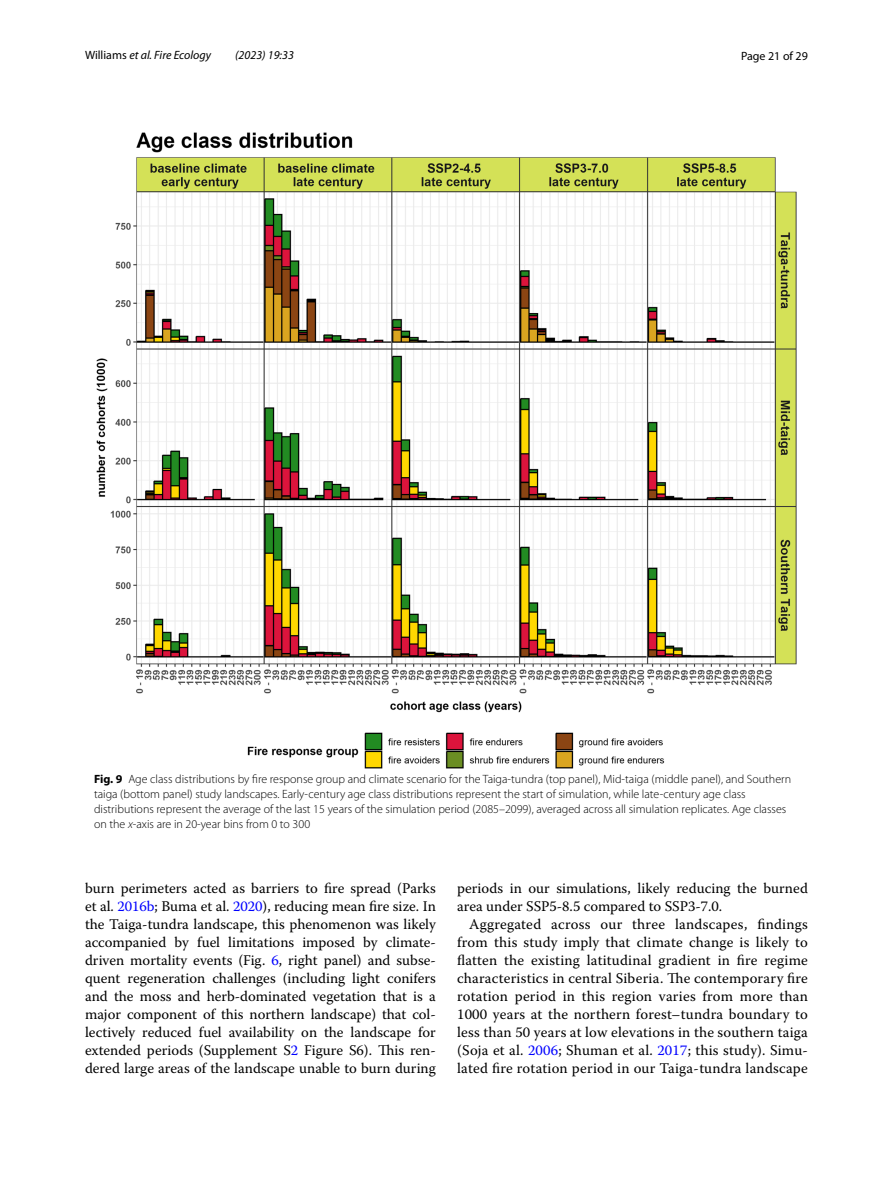
<style>
.page{position:relative;width:893px;height:1187px;background:#fff}
.page>*{position:absolute;margin:0;border:0;box-sizing:border-box;transform-origin:0 0}
.t1{font:14.7px/18px "Warnock Pro";color:#000;text-align:justify}
.t2{font:300 12px/15px "Myriad Pro";color:#000}
.t3{font:italic 12px "Myriad Pro";color:#000}
.t4{font:12px "Myriad Pro";color:#000}
.s1{font-style:normal}
.s2{font-weight:700}
.s3{font-style:italic}
.s4{color:#00f}
</style>
<div class="page">
<img style="left:96px;top:133px;width:701px;height:635px">
<p class="t3" style="left:85px;top:48px;width:128px"><span class="s1">Williams</span> et al. Fire Ecology</p>
<p class="t3" style="left:235px;top:48px;width:60px">(2023) 19:33</p>
<p class="t4" style="left:741px;top:48px;width:68px">Page 21 of 29</p>
<p class="t2" style="left:94px;top:771px;width:699px"><span class="s2">Fig. 9</span> Age class distributions by fire response group and climate scenario for the Taiga-tundra (top panel), Mid-taiga (middle panel), and Southern taiga (bottom panel) study landscapes. Early-century age class distributions represent the start of simulation, while late-century age class distributions represent the average of the last 15 years of the simulation period (2085–2099), averaged across all simulation replicates. Age classes on the <span class="s3">x</span>-axis are in 20-year bins from 0 to 300</p>
<p class="t1" style="left:85px;top:878px;width:352px">burn perimeters acted as barriers to fire spread (Parks et al. <span class="s4">2016b</span>; Buma et al. <span class="s4">2020</span>), reducing mean fire size. In the Taiga-tundra landscape, this phenomenon was likely accompanied by fuel limitations imposed by climate&shy;driven mortality events (Fig. <span class="s4">6</span>, right panel) and subse&shy;quent regeneration challenges (including light conifers and the moss and herb-dominated vegetation that is a major component of this northern landscape) that col&shy;lectively reduced fuel availability on the landscape for extended periods (Supplement S<span class="s4">2</span> Figure S6). This ren&shy;dered large areas of the landscape unable to burn during</p>
<p class="t1" style="left:457px;top:878px;width:352px">periods in our simulations, likely reducing the burned area under SSP5-8.5 compared to SSP3-7.0.</p>
<p class="t1" style="left:457px;top:914px;width:352px;text-indent:12px">Aggregated across our three landscapes, findings from this study imply that climate change is likely to flatten the existing latitudinal gradient in fire regime characteristics in central Siberia. The contemporary fire rotation period in this region varies from more than 1000 years at the northern forest–tundra boundary to less than 50 years at low elevations in the southern taiga (Soja et al. <span class="s4">2006</span>; Shuman et al. <span class="s4">2017</span>; this study). Simu&shy;lated fire rotation period in our Taiga-tundra landscape</p>
</div>
